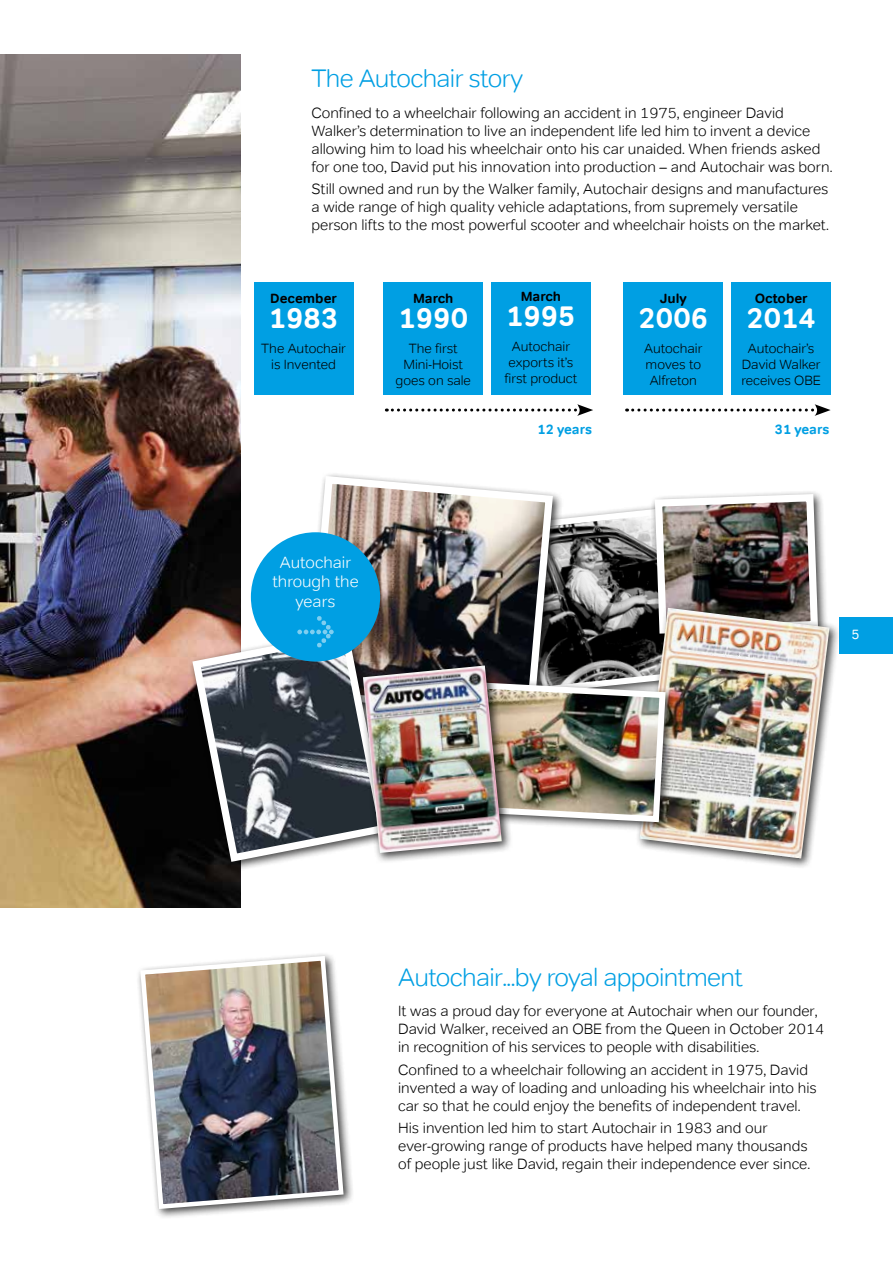
<style>
.page{position:relative;width:893px;height:1263px;background:#fff}
.page>*{position:absolute;margin:0;border:0;box-sizing:border-box;transform-origin:0 0}
.t1{font:700 28.5px "Tondo";color:#fff}
.t2{font:300 25.5px "Tondo";letter-spacing:-.025em;color:#009fe3}
.t3{font:300 16.5px/19.8px "Tondo";color:#fff;text-align:center}
.t4{font:300 15px/18px "Tondo";color:#000}
.t5{font:300 13.5px/16.2px "Tondo";color:#000;text-align:center}
.t6{font:700 13.5px "Tondo";color:#000}
.t7{font:700 13.5px "Tondo";color:#009fe3}
.t8{font:13.5px "Tondo";color:#fff}
</style>
<div class="page">
<img style="left:0;top:54px;width:241px;height:854px">
<div style="left:136px;top:951px;width:218px;height:268px;background:#000;opacity:.75"></div>
<img style="left:138px;top:953px;width:208px;height:258px">
<div style="left:384px;top:282px;width:99px;height:112px;background:#009fe3"></div>
<div style="left:254px;top:282px;width:99px;height:112px;background:#009fe3"></div>
<div style="left:491px;top:282px;width:99px;height:112px;background:#009fe3"></div>
<div style="left:624px;top:282px;width:99px;height:112px;background:#009fe3"></div>
<div style="left:731px;top:282px;width:100px;height:112px;background:#009fe3"></div>
<div style="left:839px;top:617px;width:54px;height:36px;background:#009fe3"></div>
<svg style="left:386px;top:404px;width:207px;height:12px"></svg>
<svg style="left:627px;top:404px;width:204px;height:12px"></svg>
<img style="left:306px;top:474px;width:207px;height:187px">
<div style="left:188px;top:627px;width:209px;height:245px;background:#000;opacity:.75"></div>
<svg style="left:188px;top:627px;width:203px;height:239px"></svg>
<div style="left:650px;top:489px;width:179px;height:155px;background:#000;opacity:.75"></div>
<div style="left:635px;top:603px;width:205px;height:266px;background:#000;opacity:.75"></div>
<img style="left:640px;top:608px;width:189px;height:250px">
<div style="left:251px;top:532px;width:129px;height:129px;background:#009fe3;border-radius:50%"></div>
<svg style="left:297px;top:616px;width:37px;height:32px"></svg>
<div style="left:470px;top:678px;width:206px;height:155px;background:#000;opacity:.75"></div>
<img style="left:472px;top:490px;width:350px;height:335px">
<div style="left:358px;top:661px;width:155px;height:202px;background:#000;opacity:.75"></div>
<img style="left:363px;top:665px;width:139px;height:188px">
<h2 class="t2" style="left:311px;top:63px;width:213px">The Autochair story</h2>
<p class="t4" style="left:311px;top:103px;width:522px">Confined to a wheelchair following an accident in 1975, engineer David Walker’s determination to live an independent life led him to invent a device allowing him to load his wheelchair onto his car unaided. When friends asked for one too, David put his innovation into production – and Autochair was born.</p>
<p class="t4" style="left:311px;top:180px;width:519px">Still owned and run by the Walker family, Autochair designs and manufactures a wide range of high quality vehicle adaptations, from supremely versatile person lifts to the most powerful scooter and wheelchair hoists on the market.</p>
<p class="t6" style="left:270px;top:290px;width:68px">December</p>
<h1 class="t1" style="left:269px;top:300px;width:71px">1983</h1>
<p class="t5" style="left:261px;top:340px;width:86px">The Autochair is Invented</p>
<p class="t6" style="left:413px;top:290px;width:42px">March</p>
<h1 class="t1" style="left:398px;top:300px;width:71px">1990</h1>
<p class="t5" style="left:396px;top:340px;width:77px">The first<br>Mini-Hoist goes on sale</p>
<p class="t6" style="left:521px;top:288px;width:42px">March</p>
<h1 class="t1" style="left:506px;top:298px;width:71px">1995</h1>
<p class="t5" style="left:505px;top:338px;width:74px">Autochair exports it’s first product</p>
<p class="t6" style="left:660px;top:290px;width:28px">July</p>
<h1 class="t1" style="left:639px;top:300px;width:71px">2006</h1>
<p class="t5" style="left:644px;top:340px;width:60px">Autochair moves to<br>Alfreton</p>
<p class="t6" style="left:755px;top:290px;width:54px">October</p>
<h1 class="t1" style="left:746px;top:300px;width:71px">2014</h1>
<p class="t5" style="left:741px;top:340px;width:81px">Autochair’s<br>David Walker receives OBE</p>
<p class="t7" style="left:537px;top:421px;width:56px">12 years</p>
<p class="t7" style="left:775px;top:421px;width:56px">31 years</p>
<p class="t3" style="left:272px;top:552px;width:88px">Autochair through the years</p>
<p class="t8" style="left:851px;top:626px;width:10px">5</p>
<h2 class="t2" style="left:398px;top:961px;width:346px">Autochair...by royal appointment</h2>
<p class="t4" style="left:398px;top:1002px;width:428px">It was a proud day for everyone at Autochair when our founder,<br>David Walker, received an OBE from the Queen in October 2014 in recognition of his services to people with disabilities.</p>
<p class="t4" style="left:398px;top:1060px;width:420px">Confined to a wheelchair following an accident in 1975, David invented a way of loading and unloading his wheelchair into his car so that he could enjoy the benefits of independent travel.</p>
<p class="t4" style="left:398px;top:1118px;width:414px">His invention led him to start Autochair in 1983 and our ever-growing range of products have helped many thousands of people just like David, regain their independence ever since.</p>
</div>
